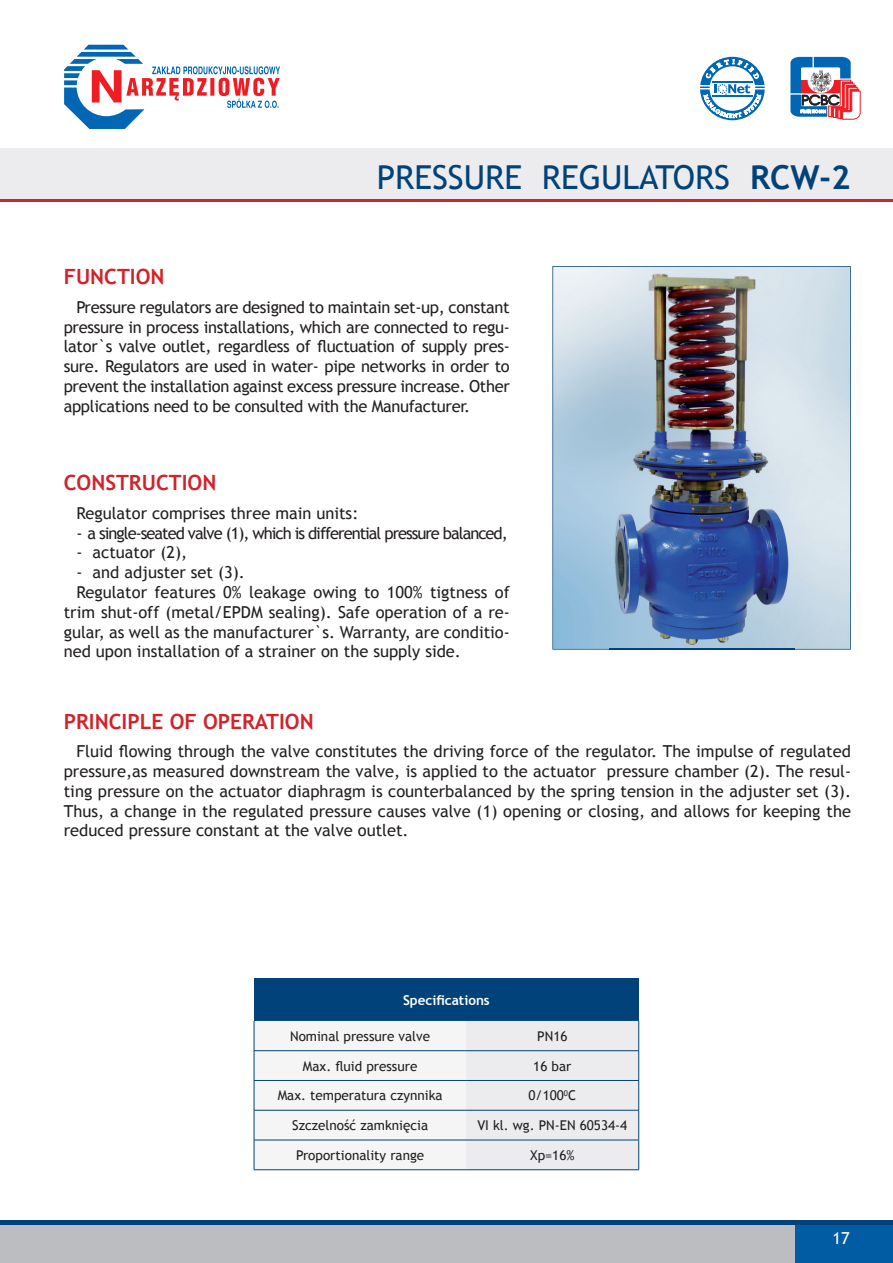
<style>
.page{position:relative;width:893px;height:1263px;background:#fff}
.page>*{position:absolute;margin:0;border:0;box-sizing:border-box;transform-origin:0 0}
.t1{font:33px "Trebuchet MS";color:#004279}
.t2{font:700 21px "Trebuchet MS";color:#d1232a}
.t3{font:16.5px/19.8px "Trebuchet MS";color:#231f20;text-align:justify}
.t4{font:16.5px "Trebuchet MS";letter-spacing:-.06em;color:#231f20}
.t5{font:16.5px "Trebuchet MS";color:#fff}
.t6{font:13.5px "Trebuchet MS";color:#231f20}
.t7{font:700 13.5px "Trebuchet MS";color:#fff}
.s1{font-weight:700}
</style>
<div class="page">
<div style="left:0;top:1220px;width:893px;height:43px;background:#bcbdc0"></div>
<div style="left:795px;top:1220px;width:98px;height:43px;background:#015ca3"></div>
<div style="left:0;top:149px;width:893px;height:51px;background:#ececee"></div>
<svg style="left:64px;top:45px;width:216px;height:84px"></svg>
<hr style="left:0;top:200px;width:893px;height:2px;background:#d1232a">
<svg style="left:790px;top:57px;width:70px;height:63px"></svg>
<svg style="left:700px;top:57px;width:65px;height:63px"></svg>
<div style="left:0;top:1220px;width:893px;height:5px;background:#004279"></div>
<svg style="left:552px;top:266px;width:299px;height:384px"></svg>
<div style="left:254px;top:978px;width:385px;height:43px;background:#004279"></div>
<svg style="left:254px;top:1021px;width:385px;height:148px"></svg>
<hr style="left:254px;top:1169px;width:212px;height:1px;background:#004279">
<hr style="left:466px;top:1169px;width:173px;height:1px;background:#004279">
<img style="left:609px;top:268px;width:185px;height:381px">
<img style="left:609px;top:649px;width:185px;height:1px">
<h1 class="t1" style="left:377px;top:157px;width:475px">PRESSURE REGULATORS <span class="s1">RCW-2</span></h1>
<p class="t2" style="left:64px;top:264px;width:102px">FUNCTION</p>
<p class="t3" style="left:64px;top:297px;width:448px;text-indent:13px">Pressure regulators are designed to maintain set-up, constant pressure in process installations, which are connected to regu&shy;lator`s valve outlet, regardless of fluctuation of supply pres&shy;sure. Regulators are used in water- pipe networks in order to prevent the installation against excess pressure increase. Other applications need to be consulted with the Manufacturer.</p>
<p class="t2" style="left:64px;top:470px;width:154px">CONSTRUCTION</p>
<p class="t3" style="left:77px;top:503px;width:283px">Regulator comprises three main units:</p>
<p class="t4" style="left:77px;top:523px;width:433px">- a single-seated valve (1), which is differential pressure balanced,</p>
<p class="t3" style="left:77px;top:543px;width:112px">- actuator (2),</p>
<p class="t3" style="left:77px;top:563px;width:170px">- and adjuster set (3).</p>
<p class="t3" style="left:77px;top:582px;width:435px">Regulator features 0% leakage owing to 100% tigtness of</p>
<p class="t3" style="left:64px;top:602px;width:448px">trim shut-off (metal/EPDM sealing). Safe operation of a re-</p>
<p class="t3" style="left:64px;top:622px;width:448px">gular, as well as the manufacturer`s. Warranty, are conditio-</p>
<p class="t3" style="left:64px;top:642px;width:399px">ned upon installation of a strainer on the supply side.</p>
<p class="t2" style="left:64px;top:708px;width:251px">PRINCIPLE OF OPERATION</p>
<p class="t3" style="left:64px;top:742px;width:789px;text-indent:13px">Fluid flowing through the valve constitutes the driving force of the regulator. The impulse of regulated pressure,as measured downstream the valve, is applied to the actuator pressure chamber (2). The resul&shy;ting pressure on the actuator diaphragm is counterbalanced by the spring tension in the adjuster set (3).<br>Thus, a change in the regulated pressure causes valve (1) opening or closing, and allows for keeping the reduced pressure constant at the valve outlet.</p>
<p class="t7" style="left:403px;top:991px;width:88px">Specifications</p>
<p class="t6" style="left:290px;top:1028px;width:142px">Nominal pressure valve</p>
<p class="t6" style="left:537px;top:1028px;width:32px">PN16</p>
<p class="t6" style="left:303px;top:1058px;width:116px">Max. fluid pressure</p>
<p class="t6" style="left:533px;top:1058px;width:40px">16 bar</p>
<p class="t6" style="left:278px;top:1087px;width:166px">Max. temperatura czynnika</p>
<p class="t6" style="left:528px;top:1087px;width:49px">0/100<sup>0</sup>C</p>
<p class="t6" style="left:292px;top:1117px;width:137px">Szczelność zamknięcia</p>
<p class="t6" style="left:477px;top:1117px;width:151px">VI kl. wg. PN-EN 60534-4</p>
<p class="t6" style="left:296px;top:1147px;width:130px">Proportionality range</p>
<p class="t6" style="left:530px;top:1147px;width:46px">Xp=16%</p>
<p class="t5" style="left:832px;top:1228px;width:19px">17</p>
</div>
